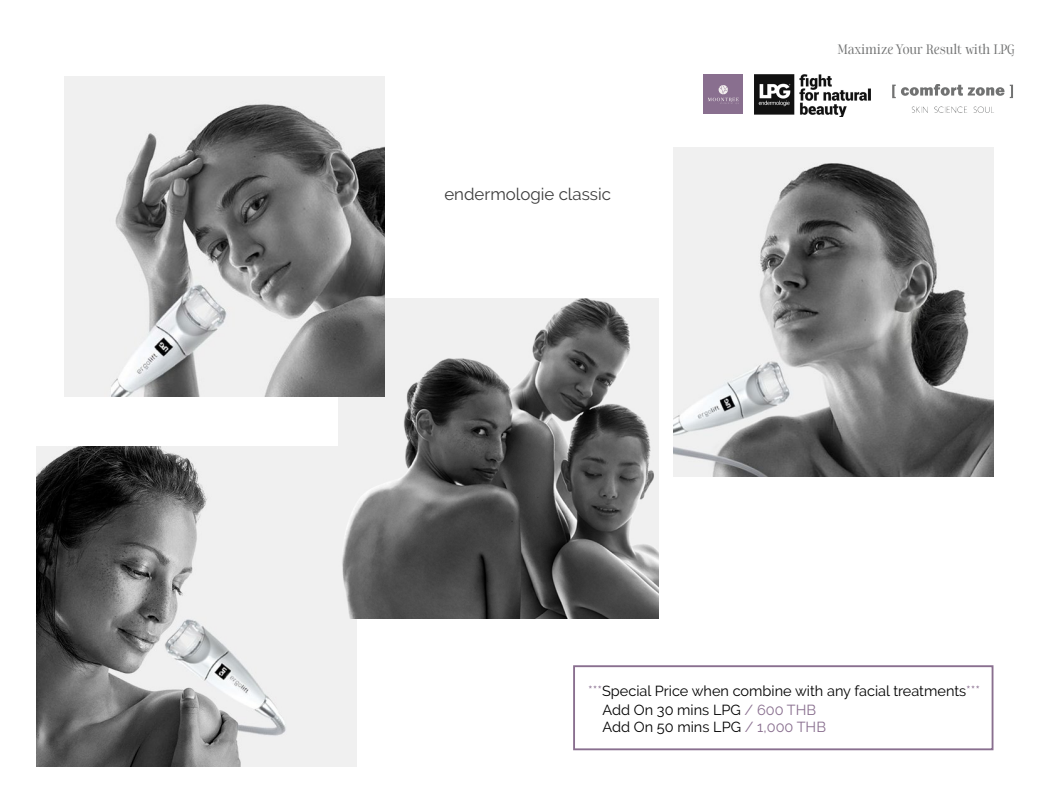
<style>
.page{position:relative;width:1062px;height:800px;background:#fff}
.page>*{position:absolute;margin:0;border:0;box-sizing:border-box;transform-origin:0 0}
.t1{font:16.81px "Raleway";color:#3c3c3c}
.t2{font:14.5px/17.2px "Raleway";color:#000}
.t3{font:300 12.5px "Sharpe PERSONAL";color:#717272}
.s1{color:#896f8f}
</style>
<div class="page">
<img style="left:36px;top:446px;width:320px;height:320px">
<img style="left:674px;top:148px;width:319px;height:328px">
<img style="left:339px;top:299px;width:320px;height:320px">
<img style="left:64px;top:77px;width:320px;height:320px">
<svg style="left:973px;top:106px;width:21px;height:7px"></svg>
<svg style="left:912px;top:106px;width:16px;height:7px"></svg>
<svg style="left:934px;top:106px;width:33px;height:7px"></svg>
<svg style="left:892px;top:84px;width:121px;height:14px"></svg>
<img style="left:755px;top:74px;width:115px;height:43px">
<div style="left:703px;top:75px;width:40px;height:39px;background:#896f8f"></div>
<svg style="left:708px;top:85px;width:31px;height:19px"></svg>
<div style="left:573px;top:665px;width:420px;height:85px;border:2px solid #896f8f"></div>
<p class="t1" style="left:444px;top:185px;width:168px">endermologie classic</p>
<p class="t3" style="left:838px;top:41px;width:178px">Maximize Your Result with LPG</p>
<p class="t2" style="left:588px;top:682px;width:394px"><span class="s1">***</span>Special Price when combine with any facial treatments<span class="s1">***</span></p>
<p class="t2" style="left:602px;top:701px;width:225px">Add On 30 mins LPG <span class="s1">/ 600 THB<br></span>Add On 50 mins LPG <span class="s1">/ 1,000 THB</span></p>
</div>
